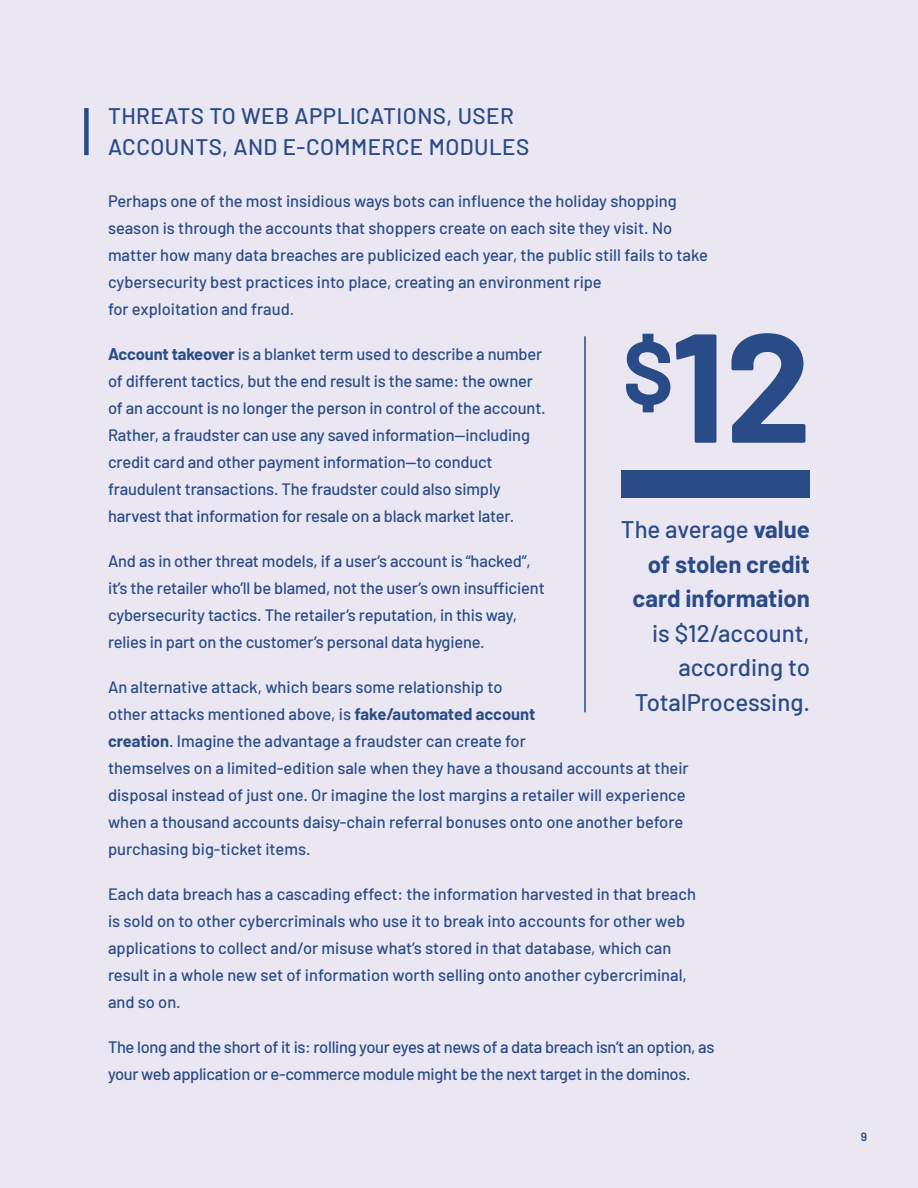
<style>
.page{position:relative;width:918px;height:1188px;background:#eae7f2}
.page>*{position:absolute;margin:0;border:0;box-sizing:border-box;transform-origin:0 0}
.Body{font:700 154.8px "Barlow";color:#294b87}
.Stats_Body{font:500 24px/34.5px "Barlow";color:#294b87;text-align:right}
.Body-2{font:500 22.5px/31.5px "Barlow";letter-spacing:.02em;color:#294b87}
.Body-3{font:500 16.5px/27px "Barlow";letter-spacing:-.005em;color:#294b87}
.t1{font:600 12px "Barlow";color:#294b87}
.s1{font-weight:700}
</style>
<div class="page">
<div style="left:84px;top:108px;width:5px;height:47px;background:#294b87"></div>
<div style="left:621px;top:470px;width:189px;height:27px;background:#294b87"></div>
<hr style="left:584px;top:336px;width:2px;height:376px;background:#294b87">
<p class="Body-2" style="left:108px;top:98px;width:423px">THREATS TO WEB APPLICATIONS, USER<br>ACCOUNTS, AND E-COMMERCE MODULES</p>
<p class="Body-3" style="left:108px;top:186px;width:601px">Perhaps one of the most insidious ways bots can influence the holiday shopping season is through the accounts that shoppers create on each site they visit. No matter how many data breaches are publicized each year, the public still fails to take cybersecurity best practices into place, creating an environment ripe<br>for exploitation and fraud.</p>
<p class="Body-3" style="left:108px;top:339px;width:439px"><span class="s1">Account takeover</span> is a blanket term used to describe a number of different tactics, but the end result is the same: the owner of an account is no longer the person in control of the account.<br>Rather, a fraudster can use any saved information—including credit card and other payment information—to conduct fraudulent transactions. The fraudster could also simply harvest that information for resale on a black market later.</p>
<p class="Body-3" style="left:108px;top:546px;width:438px">And as in other threat models, if a user’s account is “hacked”, it’s the retailer who’ll be blamed, not the user’s own insufficient cybersecurity tactics. The retailer’s reputation, in this way, relies in part on the customer’s personal data hygiene.</p>
<p class="Body-3" style="left:108px;top:672px;width:582px">An alternative attack, which bears some relationship to<br>other attacks mentioned above, is <span class="s1">fake/automated account<br>creation</span>. Imagine the advantage a fraudster can create for<br>themselves on a limited-edition sale when they have a thousand accounts at their disposal instead of just one. Or imagine the lost margins a retailer will experience when a thousand accounts daisy-chain referral bonuses onto one another before purchasing big-ticket items.</p>
<p class="Body-3" style="left:108px;top:879px;width:590px">Each data breach has a cascading effect: the information harvested in that breach is sold on to other cybercriminals who use it to break into accounts for other web applications to collect and/or misuse what’s stored in that database, which can result in a whole new set of information worth selling onto another cybercriminal, and so on.</p>
<p class="Body-3" style="left:108px;top:1032px;width:608px">The long and the short of it is: rolling your eyes at news of a data breach isn’t an option, as your web application or e-commerce module might be the next target in the dominos.</p>
<p class="Body" style="left:623px;top:272px;width:191px"><sup>$</sup>12</p>
<p class="Stats_Body" style="left:621px;top:511px;width:191px">The average <span class="s1">value of stolen credit card information </span>is $12/account, according to<br>TotalProcessing.</p>
<p class="t1" style="left:861px;top:1127px;width:8px">9</p>
</div>
